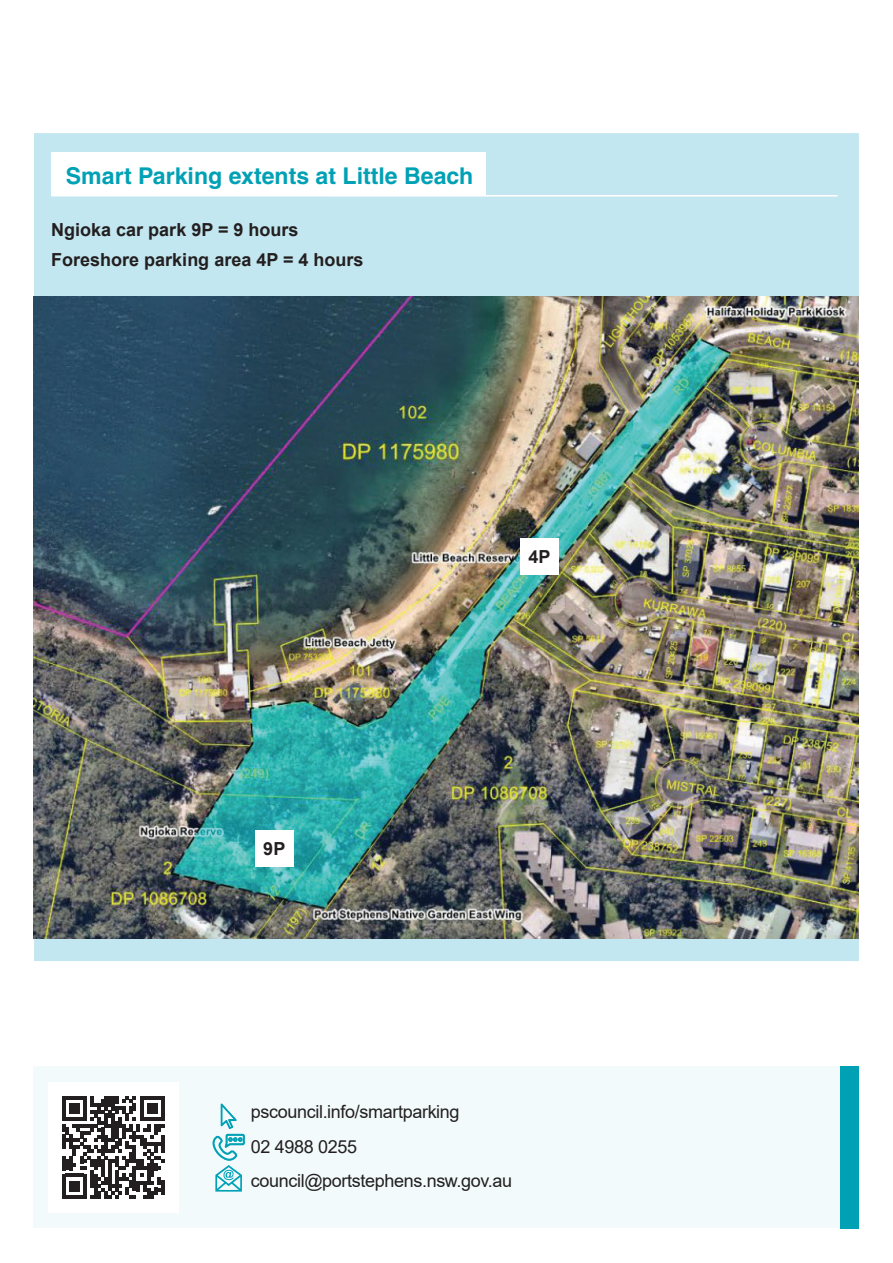
<style>
.page{position:relative;width:893px;height:1263px;background:#fff}
.page>*{position:absolute;margin:0;border:0;box-sizing:border-box;transform-origin:0 0}
.t1{font:700 23.1px "Helvetica";color:#00a1b5}
.t2{font:18px/34.3px "Arial";letter-spacing:-.02em;color:#231f20}
.t3{font:700 18px/29.7px "Arial";color:#231f20}
</style>
<div class="page">
<div style="left:34px;top:133px;width:825px;height:828px;background:#c3e7f0"></div>
<div style="left:33px;top:1066px;width:817px;height:161px;background:#f2fafb"></div>
<svg style="left:212px;top:1103px;width:33px;height:88px"></svg>
<div style="left:840px;top:1066px;width:19px;height:163px;background:#00a1b5"></div>
<div style="left:48px;top:1082px;width:131px;height:130px;background:#fff"></div>
<svg style="left:62px;top:1096px;width:102px;height:102px"></svg>
<hr style="left:161px;top:1181px;width:3px;height:14px;background:#231f20">
<img style="left:34px;top:296px;width:825px;height:642px">
<div style="left:255px;top:831px;width:38px;height:36px;background:#fff"></div>
<div style="left:51px;top:152px;width:434px;height:44px;background:#fff"></div>
<hr style="left:51px;top:195px;width:786px;height:1px;background:#fff">
<div style="left:520px;top:538px;width:38px;height:36px;background:#fff"></div>
<p class="t1" style="left:66px;top:161px;width:409px">Smart Parking extents at Little Beach</p>
<p class="t3" style="left:51px;top:215px;width:314px">Ngioka car park 9P = 9 hours<br>Foreshore parking area 4P = 4 hours</p>
<p class="t3" style="left:528px;top:542px;width:24px">4P</p>
<p class="t3" style="left:263px;top:834px;width:24px">9P</p>
<p class="t2" style="left:251px;top:1095px;width:263px">pscouncil.info/smartparking<br>02 4988 0255 council@portstephens.nsw.gov.au</p>
</div>
